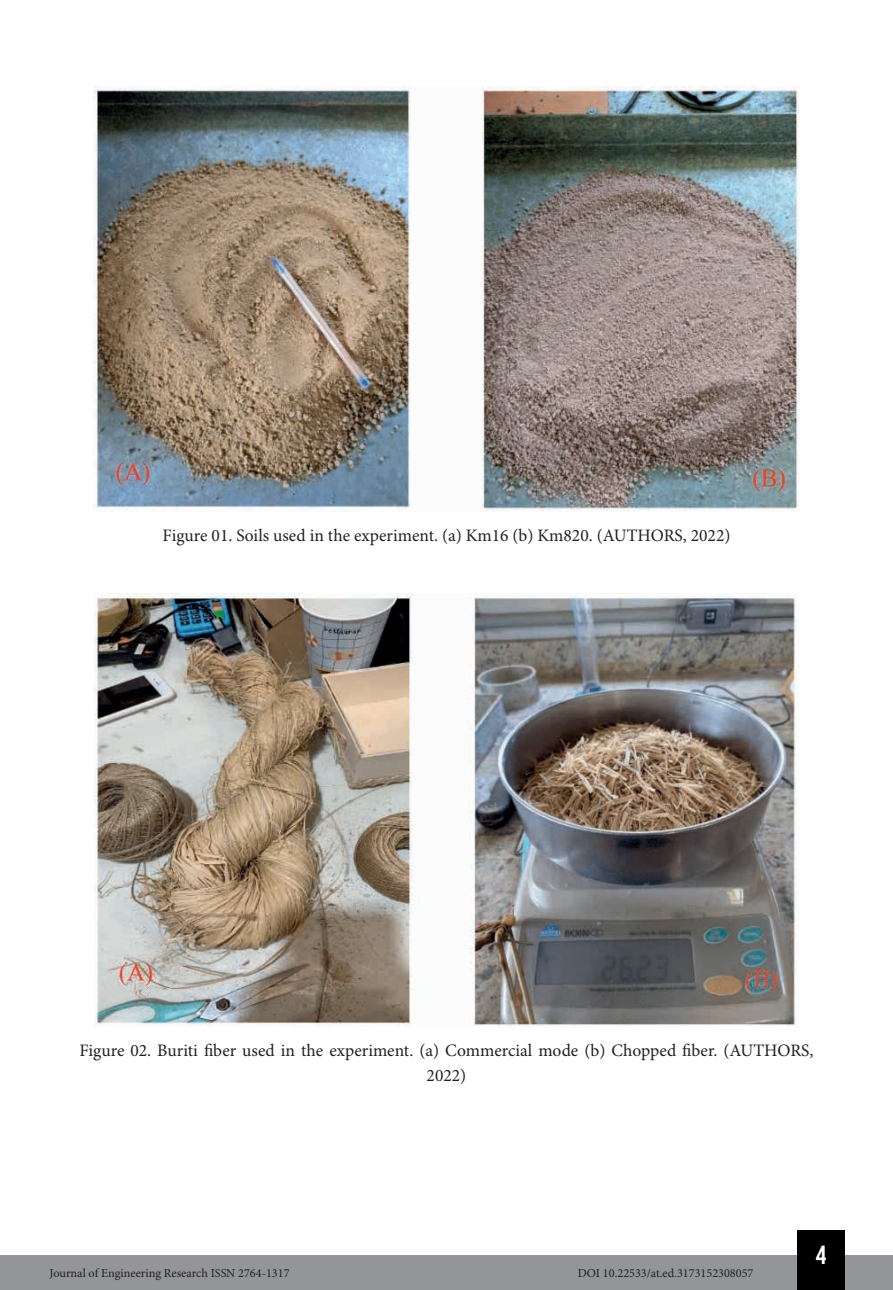
<style>
.page{position:relative;width:893px;height:1290px;background:#fff}
.page>*{position:absolute;margin:0;border:0;box-sizing:border-box;transform-origin:0 0}
.t1{font:26.25px "Bebas Kai";color:#fff}
.t2{font:17.5px/24.5px "Minion Pro";color:#231f20;text-align:center}
.t3{font:12.25px "Minion Pro";color:#231f20}
</style>
<div class="page">
<div style="left:0;top:1255px;width:893px;height:35px;background:#939598"></div>
<div style="left:797px;top:1230px;width:48px;height:60px;background:#000"></div>
<img style="left:94px;top:86px;width:705px;height:425px">
<img style="left:95px;top:593px;width:702px;height:433px">
<p class="t2" style="left:163px;top:523px;width:569px">Figure 01. Soils used in the experiment. (a) Km16 (b) Km820. (AUTHORS, 2022)</p>
<p class="t2" style="left:79px;top:1039px;width:736px">Figure 02. Buriti fiber used in the experiment. (a) Commercial mode (b) Chopped fiber. (AUTHORS,<br>2022)</p>
<p class="t3" style="left:50px;top:1266px;width:241px">Journal of Engineering Research ISSN 2764-1317</p>
<p class="t3" style="left:578px;top:1266px;width:177px">DOI 10.22533/at.ed.3173152308057</p>
<h1 class="t1" style="left:816px;top:1241px;width:12px">4</h1>
</div>
